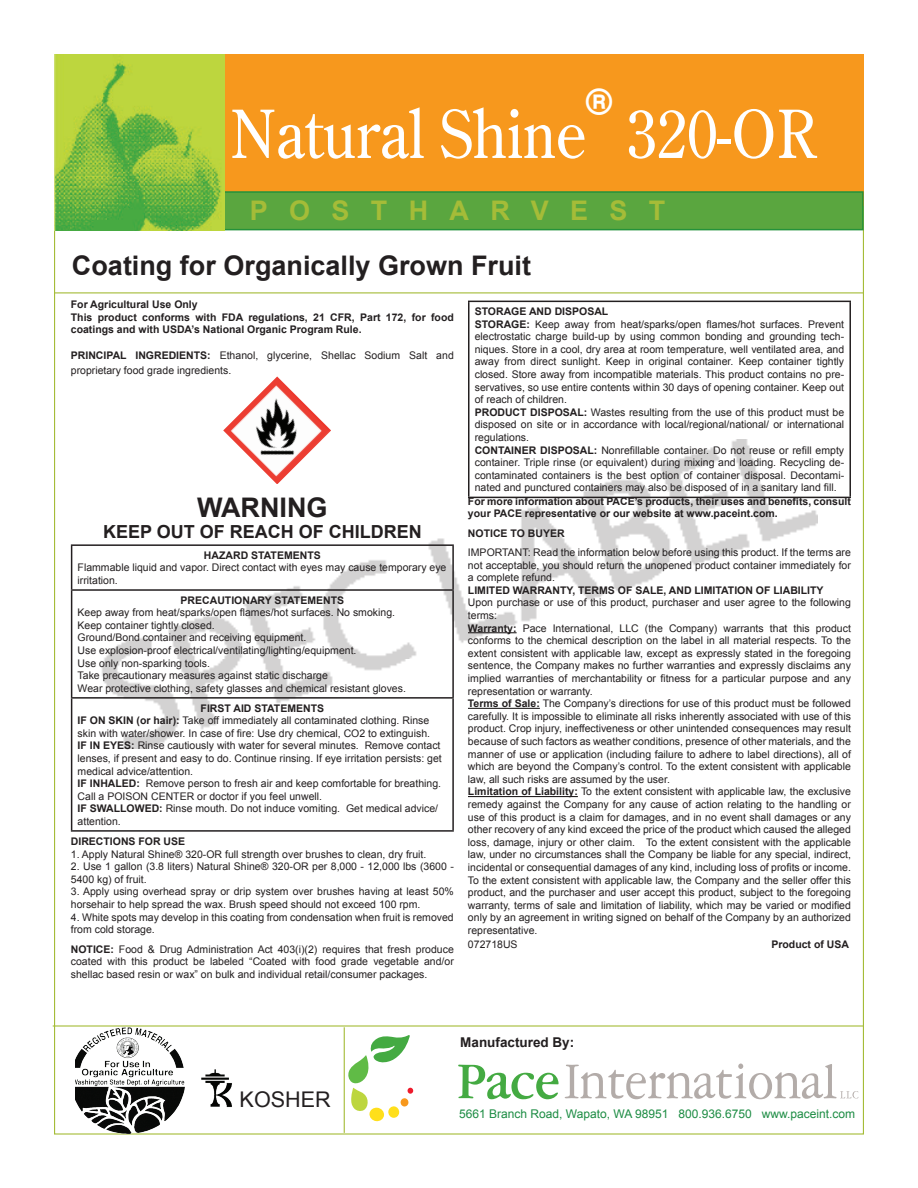
<style>
.page{position:relative;width:918px;height:1188px;background:#fff}
.page>*{position:absolute;margin:0;border:0;box-sizing:border-box;transform-origin:0 0}
.t1{font:66px "Century Old Style Std";color:#fff;scale:.91 1}
.t2{font:700 36.45px "Century Gothic";color:#fff;scale:.96 1}
.t3{font:700 27px "Arial";color:#231f20}
.t4{font:700 27px "Arial";letter-spacing:.79em;color:#a5bc38}
.t5{font:21.6px "Arial";color:#231f20}
.t6{font:700 18px "Arial";color:#231f20}
.t7{font:700 13.5px "Arial";color:#231f20}
.t8{font:12px "Arial";color:#1c8c43}
.t9{font:10.5px/12.6px "Arial";color:#231f20}
.t10{font:700 10.5px/12.6px "Arial";color:#231f20}
.s1{font-weight:700}
</style>
<div class="page">
<img style="left:102px;top:440px;width:716px;height:308px">
<div style="left:212px;top:54px;width:652px;height:152px;background:#f7981d"></div>
<div style="left:223px;top:191px;width:641px;height:39px;background:#5aa63f;border:2px solid #24923b"></div>
<hr style="left:55px;top:292px;width:809px;height:1px;background:#a5bc38">
<img style="left:223px;top:376px;width:108px;height:108px">
<hr style="left:71px;top:544px;width:383px;height:2px;background:#231f20">
<hr style="left:71px;top:546px;width:1px;height:43px;background:#231f20">
<hr style="left:452px;top:546px;width:2px;height:43px;background:#231f20">
<hr style="left:71px;top:589px;width:383px;height:2px;background:#231f20">
<hr style="left:71px;top:591px;width:1px;height:106px;background:#231f20">
<hr style="left:452px;top:591px;width:2px;height:106px;background:#231f20">
<hr style="left:71px;top:697px;width:383px;height:2px;background:#231f20">
<hr style="left:71px;top:699px;width:1px;height:131px;background:#231f20">
<hr style="left:452px;top:699px;width:2px;height:131px;background:#231f20">
<hr style="left:71px;top:830px;width:383px;height:2px;background:#231f20">
<hr style="left:468px;top:632px;width:49px;height:1px;background:#231f20">
<hr style="left:468px;top:708px;width:72px;height:1px;background:#231f20">
<hr style="left:468px;top:796px;width:110px;height:1px;background:#231f20">
<hr style="left:468px;top:301px;width:383px;height:1px;background:#231f20">
<hr style="left:468px;top:302px;width:2px;height:195px;background:#231f20">
<hr style="left:849px;top:302px;width:2px;height:195px;background:#231f20">
<hr style="left:468px;top:497px;width:383px;height:1px;background:#231f20">
<hr style="left:53px;top:1025px;width:811px;height:2px;background:#a5bc38">
<hr style="left:344px;top:1027px;width:1px;height:106px;background:#a5bc38">
<img style="left:54px;top:54px;width:171px;height:176px">
<svg style="left:348px;top:1035px;width:65px;height:87px"></svg>
<svg style="left:458px;top:1065px;width:101px;height:34px"></svg>
<svg style="left:565px;top:1064px;width:293px;height:35px"></svg>
<img style="left:75px;top:1028px;width:109px;height:106px">
<img style="left:202px;top:1070px;width:30px;height:37px">
<h2 class="t2" style="left:586px;top:74px;width:28px">®</h2>
<h1 class="t1" style="left:230px;top:92px;width:392px">Natural Shine</h1>
<h1 class="t1" style="left:627px;top:92px;width:208px">320-OR</h1>
<h3 class="t4" style="left:250px;top:192px;width:417px">POSTHARVEST</h3>
<h3 class="t3" style="left:72px;top:247px;width:461px">Coating for Organically Grown Fruit</h3>
<p class="t10" style="left:71px;top:299px;width:384px">For Agricultural Use Only<br>This product conforms with FDA regulations, 21 CFR, Part 172, for food coatings and with USDA’s National Organic Program Rule.</p>
<p class="t9" style="left:71px;top:347px;width:384px;line-height:15.3px"><span class="s1">PRINCIPAL INGREDIENTS:</span> Ethanol, glycerine, Shellac Sodium Salt and proprietary food grade ingredients.</p>
<p class="t9" style="left:475px;top:305px;width:371px"><span class="s1">STORAGE AND DISPOSAL<br>STORAGE:</span> Keep away from heat/sparks/open flames/hot surfaces. Prevent electrostatic charge build-up by using common bonding and grounding tech&shy;niques. Store in a cool, dry area at room temperature, well ventilated area, and away from direct sunlight. Keep in original container. Keep container tightly closed. Store away from incompatible materials. This product contains no pre&shy;servatives, so use entire contents within 30 days of opening container. Keep out of reach of children.<br><span class="s1">PRODUCT DISPOSAL:</span> Wastes resulting from the use of this product must be disposed on site or in accordance with local/regional/national/ or international regulations.<br><span class="s1">CONTAINER DISPOSAL:</span> Nonrefillable container. Do not reuse or refill empty container. Triple rinse (or equivalent) during mixing and loading. Recycling de&shy;contaminated containers is the best option of container disposal. Decontami&shy;nated and punctured containers may also be disposed of in a sanitary land fill.</p>
<p class="t10" style="left:468px;top:495px;width:384px">For more information about PACE’s products, their uses and benefits, consult your PACE representative or our website at www.paceint.com.</p>
<p class="t10" style="left:468px;top:527px;width:98px">NOTICE TO BUYER</p>
<p class="t9" style="left:468px;top:546px;width:384px;text-align:justify">IMPORTANT: Read the information below before using this product. If the terms are not acceptable, you should return the unopened product container immediately for a complete refund.</p>
<p class="t10" style="left:468px;top:584px;width:357px">LIMITED WARRANTY, TERMS OF SALE, AND LIMITATION OF LIABILITY</p>
<p class="t9" style="left:468px;top:597px;width:384px">Upon purchase or use of this product, purchaser and user agree to the following terms:<br><span class="s1">Warranty:</span> Pace International, LLC (the Company) warrants that this product conforms to the chemical description on the label in all material respects. To the extent consistent with applicable law, except as expressly stated in the foregoing sentence, the Company makes no further warranties and expressly disclaims any implied warranties of merchantability or fitness for a particular purpose and any representation or warranty.<br><span class="s1">Terms of Sale:</span> The Company’s directions for use of this product must be followed carefully. It is impossible to eliminate all risks inherently associated with use of this product. Crop injury, ineffectiveness or other unintended consequences may result because of such factors as weather conditions, presence of other materials, and the manner of use or application (including failure to adhere to label directions), all of which are beyond the Company’s control. To the extent consistent with applicable law, all such risks are assumed by the user.<br><span class="s1">Limitation of Liability:</span> To the extent consistent with applicable law, the exclusive remedy against the Company for any cause of action relating to the handling or use of this product is a claim for damages, and in no event shall damages or any other recovery of any kind exceed the price of the product which caused the alleged loss, damage, injury or other claim. To the extent consistent with the applicable law, under no circumstances shall the Company be liable for any special, indirect, incidental or consequential damages of any kind, including loss of profits or income.<br>To the extent consistent with applicable law, the Company and the seller offer this product, and the purchaser and user accept this product, subject to the foregoing warranty, terms of sale and limitation of liability, which may be varied or modified only by an agreement in writing signed on behalf of the Company by an authorized representative.</p>
<p class="t9" style="left:468px;top:939px;width:51px">072718US</p>
<p class="t10" style="left:771px;top:939px;width:79px">Product of USA</p>
<h3 class="t3" style="left:197px;top:489px;width:132px">WARNING</h3>
<h3 class="t6" style="left:103px;top:520px;width:320px">KEEP OUT OF REACH OF CHILDREN</h3>
<p class="t10" style="left:204px;top:549px;width:118px">HAZARD STATEMENTS</p>
<p class="t9" style="left:78px;top:562px;width:370px">Flammable liquid and vapor. Direct contact with eyes may cause temporary eye irritation.</p>
<p class="t10" style="left:181px;top:594px;width:165px">PRECAUTIONARY STATEMENTS</p>
<p class="t9" style="left:78px;top:606px;width:330px">Keep away from heat/sparks/open flames/hot surfaces. No smoking.<br>Keep container tightly closed.<br>Ground/Bond container and receiving equipment.<br>Use explosion-proof electrical/ventilating/lighting/equipment.<br>Use only non-sparking tools.<br>Take precautionary measures against static discharge<br>Wear protective clothing, safety glasses and chemical resistant gloves.</p>
<p class="t9" style="left:78px;top:702px;width:366px;text-indent:123px"><span class="s1">FIRST AID STATEMENTS<br>IF ON SKIN (or hair):</span> Take off immediately all contaminated clothing. Rinse skin with water/shower. In case of fire: Use dry chemical, CO2 to extinguish.<br><span class="s1">IF IN EYES:</span> Rinse cautiously with water for several minutes. Remove contact lenses, if present and easy to do. Continue rinsing. If eye irritation persists: get medical advice/attention.<br><span class="s1">IF INHALED:</span> Remove person to fresh air and keep comfortable for breathing.<br>Call a POISON CENTER or doctor if you feel unwell.<br><span class="s1">IF SWALLOWED:</span> Rinse mouth. Do not induce vomiting. Get medical advice/ attention.</p>
<p class="t10" style="left:71px;top:835px;width:116px">DIRECTIONS FOR USE</p>
<p class="t9" style="left:71px;top:848px;width:357px">1. Apply Natural Shine® 320-OR full strength over brushes to clean, dry fruit.</p>
<p class="t9" style="left:71px;top:860px;width:384px">2. Use 1 gallon (3.8 liters) Natural Shine® 320-OR per 8,000 - 12,000 lbs (3600 -<br>5400 kg) of fruit.</p>
<p class="t9" style="left:71px;top:886px;width:384px">3. Apply using overhead spray or drip system over brushes having at least 50% horsehair to help spread the wax. Brush speed should not exceed 100 rpm.</p>
<p class="t9" style="left:71px;top:911px;width:384px">4. White spots may develop in this coating from condensation when fruit is removed from cold storage.</p>
<p class="t9" style="left:71px;top:943px;width:384px;text-align:justify"><span class="s1">NOTICE:</span> Food &amp; Drug Administration Act 403(i)(2) requires that fresh produce coated with this product be labeled “Coated with food grade vegetable and/or shellac based resin or wax” on bulk and individual retail/consumer packages.</p>
<h3 class="t5" style="left:240px;top:1085px;width:93px">KOSHER</h3>
<p class="t7" style="left:460px;top:1033px;width:116px">Manufactured By:</p>
<p class="t8" style="left:459px;top:1106px;width:398px">5661 Branch Road, Wapato, WA 98951 800.936.6750 www.paceint.com</p>
</div>
